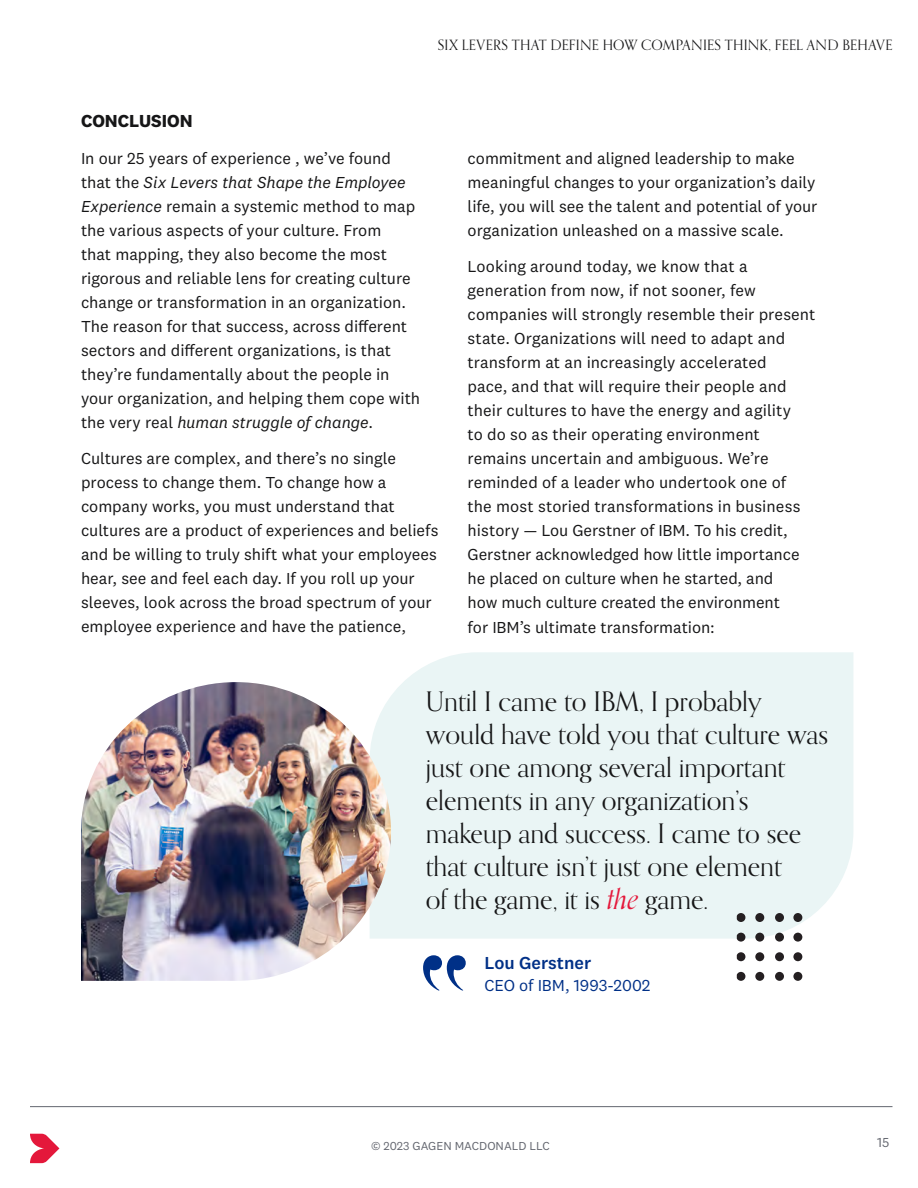
<style>
.page{position:relative;width:918px;height:1188px;background:#fff}
.page>*{position:absolute;margin:0;border:0;box-sizing:border-box;transform-origin:0 0}
.t1{font:27px/33px "Orpheus Pro";color:#161617}
.t2{font:500 18px "National 2";color:#003087}
.t3{font:700 18px "National 2";color:#161617}
.t4{font:16.5px/24px "National 2";color:#161617}
.t5{font:16.5px "National 2";letter-spacing:-.005em;color:#003087}
.t6{font:14.25px "Orpheus Pro";letter-spacing:.015em;color:#161617}
.t7{font:13.5px "National 2";color:#63666f}
.t8{font:12px "National 2";color:#63666f}
.s1{font-style:italic}
.s2{font-style:italic;font-size:28.5px;color:#e4183b}
</style>
<div class="page">
<svg style="left:30px;top:1134px;width:29px;height:29px"></svg>
<div style="left:391px;top:652px;width:462px;height:287px;background:#eaf5f5"></div>
<svg style="left:423px;top:955px;width:43px;height:36px"></svg>
<div style="left:793px;top:913px;width:9px;height:9px;background:#241f21;border-radius:4px"></div>
<div style="left:775px;top:913px;width:9px;height:9px;background:#241f21;border-radius:4px"></div>
<div style="left:755px;top:913px;width:9px;height:9px;background:#241f21;border-radius:4px"></div>
<svg style="left:737px;top:913px;width:8px;height:9px"></svg>
<div style="left:793px;top:952px;width:9px;height:9px;background:#241f21;border-radius:4px"></div>
<div style="left:775px;top:952px;width:9px;height:9px;background:#241f21;border-radius:4px"></div>
<div style="left:755px;top:952px;width:9px;height:9px;background:#241f21;border-radius:4px"></div>
<svg style="left:737px;top:952px;width:8px;height:9px"></svg>
<div style="left:793px;top:933px;width:9px;height:9px;background:#241f21;border-radius:4px"></div>
<div style="left:775px;top:933px;width:9px;height:9px;background:#241f21;border-radius:4px"></div>
<div style="left:755px;top:933px;width:9px;height:9px;background:#241f21;border-radius:4px"></div>
<svg style="left:737px;top:933px;width:8px;height:9px"></svg>
<div style="left:793px;top:972px;width:9px;height:9px;background:#241f21;border-radius:4px"></div>
<div style="left:775px;top:972px;width:9px;height:9px;background:#241f21;border-radius:4px"></div>
<div style="left:755px;top:972px;width:9px;height:9px;background:#241f21;border-radius:4px"></div>
<svg style="left:737px;top:972px;width:8px;height:9px"></svg>
<img style="left:81px;top:682px;width:310px;height:299px">
<hr style="left:30px;top:1106px;width:862px;height:1px;background:#63666f">
<p class="t6" style="left:438px;top:36px;width:456px">SIX LEVERS THAT DEFINE HOW COMPANIES THINK, FEEL AND BEHAVE</p>
<p class="t3" style="left:81px;top:109px;width:113px">CONCLUSION</p>
<p class="t4" style="left:81px;top:146px;width:341px">In our 25 years of experience , we’ve found that the <span class="s1">Six Levers that Shape the Employee Experience</span> remain a systemic method to map the various aspects of your culture. From<br>that mapping, they also become the most rigorous and reliable lens for creating culture change or transformation in an organization.<br>The reason for that success, across different sectors and different organizations, is that they’re fundamentally about the people in your organization, and helping them cope with the very real <span class="s1">human struggle of change</span>.</p>
<p class="t4" style="left:81px;top:446px;width:359px">Cultures are complex, and there’s no single process to change them. To change how a company works, you must understand that cultures are a product of experiences and beliefs and be willing to truly shift what your employees hear, see and feel each day. If you roll up your sleeves, look across the broad spectrum of your employee experience and have the patience,</p>
<p class="t4" style="left:468px;top:146px;width:351px">commitment and aligned leadership to make meaningful changes to your organization’s daily life, you will see the talent and potential of your organization unleashed on a massive scale.</p>
<p class="t4" style="left:468px;top:254px;width:349px">Looking around today, we know that a generation from now, if not sooner, few companies will strongly resemble their present state. Organizations will need to adapt and transform at an increasingly accelerated<br>pace, and that will require their people and their cultures to have the energy and agility<br>to do so as their operating environment remains uncertain and ambiguous. We’re reminded of a leader who undertook one of<br>the most storied transformations in business history — Lou Gerstner of IBM. To his credit, Gerstner acknowledged how little importance he placed on culture when he started, and<br>how much culture created the environment<br>for IBM’s ultimate transformation:</p>
<h1 class="t1" style="left:426px;top:684px;width:404px">Until I came to IBM, I probably would have told you that culture was just one among several important elements in any organization’s makeup and success. I came to see that culture isn’t just one element<br>of the game, it is <span class="s2">the</span> game.</h1>
<p class="t2" style="left:485px;top:952px;width:108px">Lou Gerstner</p>
<p class="t5" style="left:485px;top:976px;width:167px">CEO of IBM, 1993-2002</p>
<p class="t8" style="left:371px;top:1138px;width:180px">© 2023 GAGEN MACDONALD LLC</p>
<p class="t7" style="left:877px;top:1134px;width:14px">15</p>
</div>
